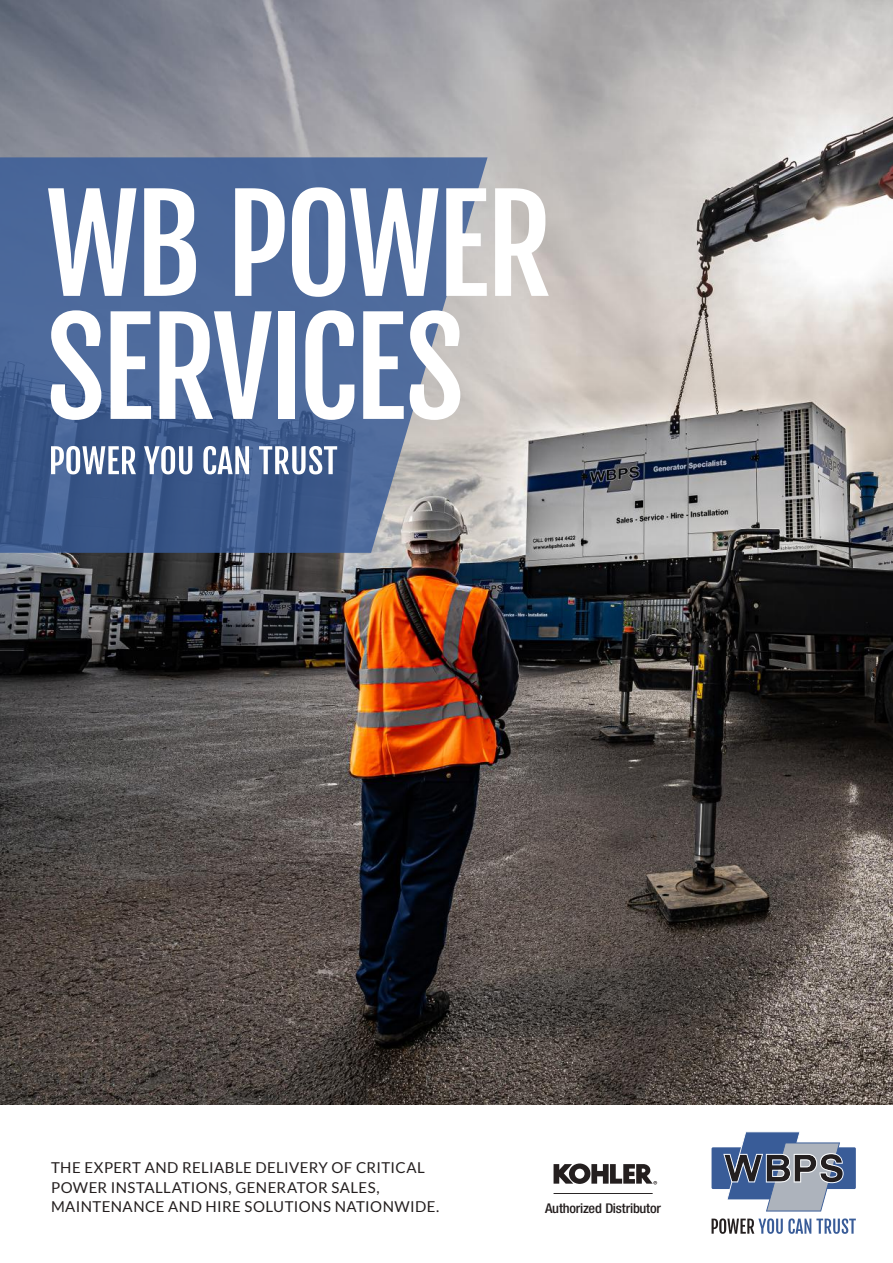
<style>
.page{position:relative;width:893px;height:1263px;background:#fff}
.page>*{position:absolute;margin:0;border:0;box-sizing:border-box;transform-origin:0 0}
.t1{font:129px/123px "Fjalla One";letter-spacing:-.03em;color:#fff}
.t2{font:15px/19.5px "Lato";letter-spacing:.03em;color:#241f1f}
.t3{font:500 condensed 13.35px "Helvetica Neue LT Pro";letter-spacing:-.015em;color:#241f1f;scale:1.07 1}
</style>
<div class="page">
<img style="left:0;top:0;width:893px;height:1105px">
<svg style="left:0;top:157px;width:488px;height:396px;fill:#4d6a9c"></svg>
<svg style="left:51px;top:446px;width:85px;height:28px"></svg>
<svg style="left:144px;top:446px;width:48px;height:28px"></svg>
<svg style="left:203px;top:446px;width:46px;height:28px"></svg>
<svg style="left:259px;top:446px;width:78px;height:28px"></svg>
<div style="left:711px;top:1147px;width:145px;height:42px;background:#395c98"></div>
<svg style="left:723px;top:1131px;width:121px;height:80px"></svg>
<svg style="left:711px;top:1218px;width:145px;height:16px"></svg>
<hr style="left:554px;top:1193px;width:99px;height:1px;background:#241f1f">
<svg style="left:554px;top:1163px;width:103px;height:21px"></svg>
<h1 class="t1" style="left:46px;top:184px;width:508px">WB POWER<br>SERVICES</h1>
<p class="t2" style="left:51px;top:1158px;width:390px">THE EXPERT AND RELIABLE DELIVERY OF CRITICAL<br>POWER INSTALLATIONS, GENERATOR SALES,<br>MAINTENANCE AND HIRE SOLUTIONS NATIONWIDE.</p>
<p class="t3" style="left:545px;top:1200px;width:110px">Authorized Distributor</p>
</div>
